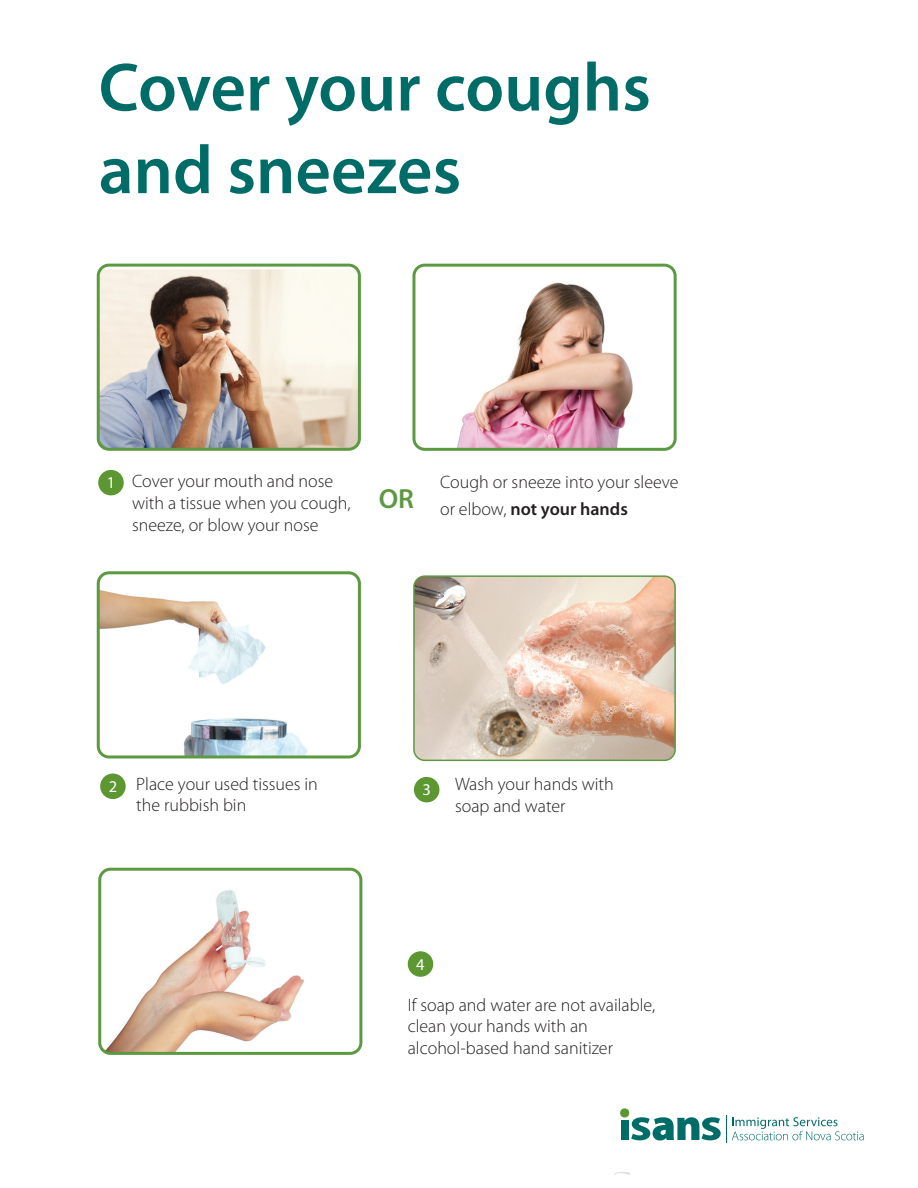
<style>
.page{position:relative;width:918px;height:1188px;background:#fff}
.page>*{position:absolute;margin:0;border:0;box-sizing:border-box;transform-origin:0 0}
.t1{font:600 68.85px/82.7px "Myriad Pro";color:#006c67}
.t2{font:600 27.75px "Myriad Pro";color:#5c9941}
.t3{font:300 18px/21.6px "Myriad Pro";color:#231f20}
.t4{font:16.5px "Myriad Pro";color:#fff}
.s1{font-weight:600}
</style>
<div class="page">
<div style="left:621px;top:1121px;width:8px;height:19px;background:#006c67"></div>
<div style="left:620px;top:1108px;width:9px;height:10px;background:#5c9731;border-radius:50%"></div>
<svg style="left:631px;top:1115px;width:233px;height:28px"></svg>
<svg style="left:614px;top:1172px;width:16px;height:3px"></svg>
<div style="left:98px;top:470px;width:26px;height:25px;background:#5c9731;border-radius:50%"></div>
<div style="left:100px;top:774px;width:26px;height:25px;background:#5c9731;border-radius:50%"></div>
<div style="left:414px;top:777px;width:25px;height:25px;background:#5c9731;border-radius:50%"></div>
<div style="left:408px;top:951px;width:25px;height:26px;background:#5c9731;border-radius:50%"></div>
<img style="left:99px;top:575px;width:258px;height:181px">
<div style="left:97px;top:571px;width:264px;height:187px;border:3px solid #5c9941;border-radius:11px"></div>
<img style="left:102px;top:890px;width:256px;height:161px">
<div style="left:98px;top:868px;width:264px;height:187px;border:3px solid #5c9941;border-radius:11px"></div>
<img style="left:101px;top:269px;width:256px;height:178px">
<div style="left:97px;top:264px;width:264px;height:187px;border:3px solid #5c9941;border-radius:11px"></div>
<img style="left:457px;top:282px;width:176px;height:165px">
<div style="left:412px;top:264px;width:265px;height:187px;border:3px solid #5c9941;border-radius:11px"></div>
<img style="left:416px;top:578px;width:257px;height:180px">
<div style="left:413px;top:575px;width:263px;height:186px;border:2px solid #5c9941;border-radius:11px"></div>
<h1 class="t1" style="left:99px;top:47px;width:554px">Cover your coughs and sneezes</h1>
<p class="t4" style="left:107px;top:474px;width:10px">1</p>
<p class="t3" style="left:132px;top:471px;width:220px">Cover your mouth and nose with a tissue when you cough, sneeze, or blow your nose</p>
<p class="t3" style="left:440px;top:468px;width:240px;line-height:27px">Cough or sneeze into your sleeve or elbow, <span class="s1">not your hands</span></p>
<h2 class="t2" style="left:379px;top:483px;width:37px">OR</h2>
<p class="t3" style="left:136px;top:773px;width:183px">Place your used tissues in the rubbish bin</p>
<p class="t3" style="left:455px;top:774px;width:160px">Wash your hands with soap and water</p>
<p class="t4" style="left:109px;top:777px;width:10px">2</p>
<p class="t4" style="left:422px;top:781px;width:10px">3</p>
<p class="t4" style="left:416px;top:955px;width:10px">4</p>
<p class="t3" style="left:408px;top:994px;width:249px">If soap and water are not available, clean your hands with an alcohol-based hand sanitizer</p>
</div>
